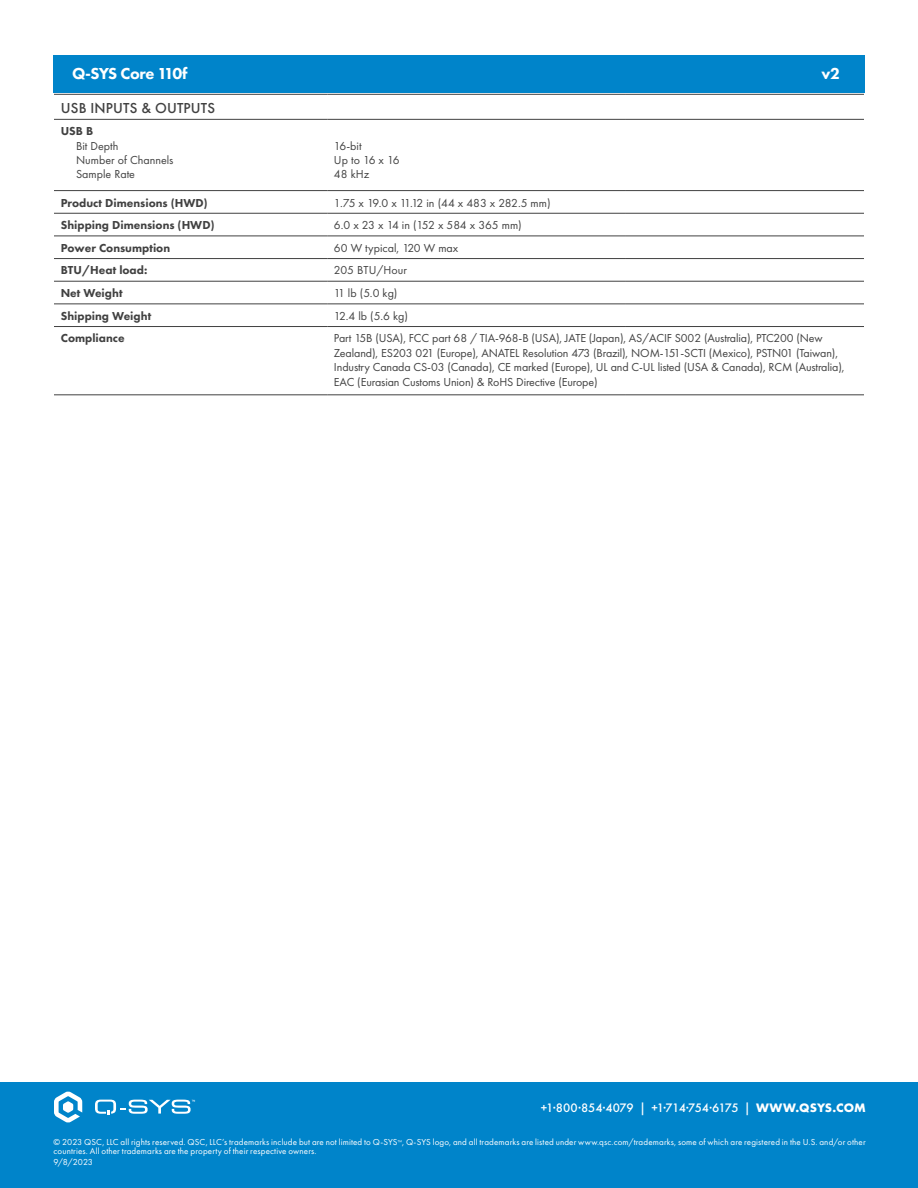
<style>
.page{position:relative;width:918px;height:1188px;background:#fff}
.page>*{position:absolute;margin:0;border:0;box-sizing:border-box;transform-origin:0 0}
.Bullet_Title{font:800 16.5px "Futura PT";letter-spacing:-.035em;color:#fff}
.t1{font:500 15px "Futura PT";letter-spacing:.01em;color:#414141}
.t2{font:500 12.75px "Futura PT";letter-spacing:-.02em;color:#fff}
.t3{font:12px/14.4px "Futura PT";letter-spacing:-.01em;color:#414141}
.t4{font:800 12px "Futura PT";color:#414141}
.t5{font:12px "Futura PT";letter-spacing:-.04em;color:#414141}
.t6{font:9px/9px "Futura PT";letter-spacing:.015em;color:#fff}
.s1{font-weight:700}
</style>
<div class="page">
<div style="left:53px;top:55px;width:812px;height:37px;background:#0084ca"></div>
<hr style="left:54px;top:94px;width:273px;height:1px;background:#414141">
<hr style="left:327px;top:94px;width:298px;height:1px;background:#414141">
<hr style="left:625px;top:94px;width:239px;height:1px;background:#414141">
<hr style="left:54px;top:119px;width:273px;height:1px;background:#414141">
<hr style="left:327px;top:119px;width:298px;height:1px;background:#414141">
<hr style="left:625px;top:119px;width:239px;height:1px;background:#414141">
<hr style="left:54px;top:258px;width:273px;height:1px;background:#414141">
<hr style="left:327px;top:258px;width:298px;height:1px;background:#414141">
<hr style="left:625px;top:258px;width:239px;height:1px;background:#414141">
<hr style="left:54px;top:190px;width:273px;height:1px;background:#414141">
<hr style="left:327px;top:190px;width:298px;height:1px;background:#414141">
<hr style="left:625px;top:190px;width:239px;height:1px;background:#414141">
<hr style="left:54px;top:213px;width:273px;height:1px;background:#414141">
<hr style="left:327px;top:213px;width:298px;height:1px;background:#414141">
<hr style="left:625px;top:213px;width:239px;height:1px;background:#414141">
<hr style="left:54px;top:236px;width:273px;height:1px;background:#414141">
<hr style="left:327px;top:236px;width:298px;height:1px;background:#414141">
<hr style="left:625px;top:236px;width:239px;height:1px;background:#414141">
<hr style="left:54px;top:281px;width:273px;height:1px;background:#414141">
<hr style="left:327px;top:281px;width:298px;height:1px;background:#414141">
<hr style="left:625px;top:281px;width:239px;height:1px;background:#414141">
<hr style="left:54px;top:304px;width:273px;height:1px;background:#414141">
<hr style="left:327px;top:304px;width:298px;height:1px;background:#414141">
<hr style="left:625px;top:304px;width:239px;height:1px;background:#414141">
<hr style="left:54px;top:326px;width:273px;height:1px;background:#414141">
<hr style="left:327px;top:326px;width:298px;height:1px;background:#414141">
<hr style="left:625px;top:326px;width:239px;height:1px;background:#414141">
<hr style="left:54px;top:395px;width:273px;height:1px;background:#414141">
<hr style="left:327px;top:395px;width:298px;height:1px;background:#414141">
<hr style="left:625px;top:395px;width:239px;height:1px;background:#414141">
<div style="left:0;top:1082px;width:918px;height:106px;background:#0084ca"></div>
<svg style="left:54px;top:1091px;width:28px;height:32px"></svg>
<svg style="left:95px;top:1100px;width:100px;height:15px"></svg>
<p class="Bullet_Title" style="left:72px;top:63px;width:117px">Q-SYS Core 110f</p>
<p class="t1" style="left:61px;top:98px;width:156px">USB INPUTS &amp; OUTPUTS</p>
<p class="t4" style="left:61px;top:124px;width:34px">USB B</p>
<p class="t3" style="left:76px;top:138px;width:44px">Bit Depth</p>
<p class="t3" style="left:76px;top:153px;width:99px">Number of Channels</p>
<p class="t3" style="left:76px;top:167px;width:60px">Sample Rate</p>
<p class="t3" style="left:334px;top:138px;width:29px">16-bit</p>
<p class="t3" style="left:334px;top:153px;width:67px">Up to 16 x 16</p>
<p class="t3" style="left:334px;top:167px;width:37px">48 kHz</p>
<p class="Bullet_Title" style="left:821px;top:63px;width:20px">v2</p>
<p class="t4" style="left:61px;top:195px;width:148px">Product Dimensions (HWD)</p>
<p class="t5" style="left:334px;top:195px;width:218px">1.75 x 19.0 x 11.12 in (44 x 483 x 282.5 mm)</p>
<p class="t4" style="left:61px;top:218px;width:155px">Shipping Dimensions (HWD)</p>
<p class="t3" style="left:334px;top:218px;width:189px">6.0 x 23 x 14 in (152 x 584 x 365 mm)</p>
<p class="t4" style="left:61px;top:240px;width:111px">Power Consumption</p>
<p class="t3" style="left:334px;top:241px;width:126px">60 W typical, 120 W max</p>
<p class="t4" style="left:61px;top:263px;width:88px">BTU/Heat load:</p>
<p class="t3" style="left:334px;top:263px;width:74px">205 BTU/Hour</p>
<p class="t4" style="left:61px;top:286px;width:64px">Net Weight</p>
<p class="t3" style="left:334px;top:286px;width:65px">11 lb (5.0 kg)</p>
<p class="t4" style="left:61px;top:308px;width:92px">Shipping Weight</p>
<p class="t3" style="left:334px;top:309px;width:75px">12.4 lb (5.6 kg)</p>
<p class="t4" style="left:61px;top:331px;width:65px">Compliance</p>
<p class="t3" style="left:334px;top:331px;width:512px">Part 15B (USA), FCC part 68 / TIA-968-B (USA), JATE (Japan), AS/ACIF S002 (Australia), PTC200 (New Zealand), ES203 021 (Europe), ANATEL Resolution 473 (Brazil), NOM-151-SCTI (Mexico), PSTN01 (Taiwan), Industry Canada CS-03 (Canada), CE marked (Europe), UL and C-UL listed (USA &amp; Canada), RCM (Australia), EAC (Eurasian Customs Union) &amp; RoHS Directive (Europe)</p>
<p class="t2" style="left:541px;top:1100px;width:326px">+1·800·854·4079 | +1·714·754·6175 | <span class="s1">WWW.QSYS.COM</span></p>
<p class="t6" style="left:54px;top:1138px;width:814px">© 2023 QSC, LLC all rights reserved. QSC, LLC’s trademarks include but are not limited to Q-SYS<sup>™</sup>, Q-SYS logo, and all trademarks are listed under www.qsc.com/trademarks, some of which are registered in the U.S. and/or other countries. All other trademarks are the property of their respective owners.</p>
<p class="t6" style="left:54px;top:1157px;width:41px">9/8/2023</p>
</div>
